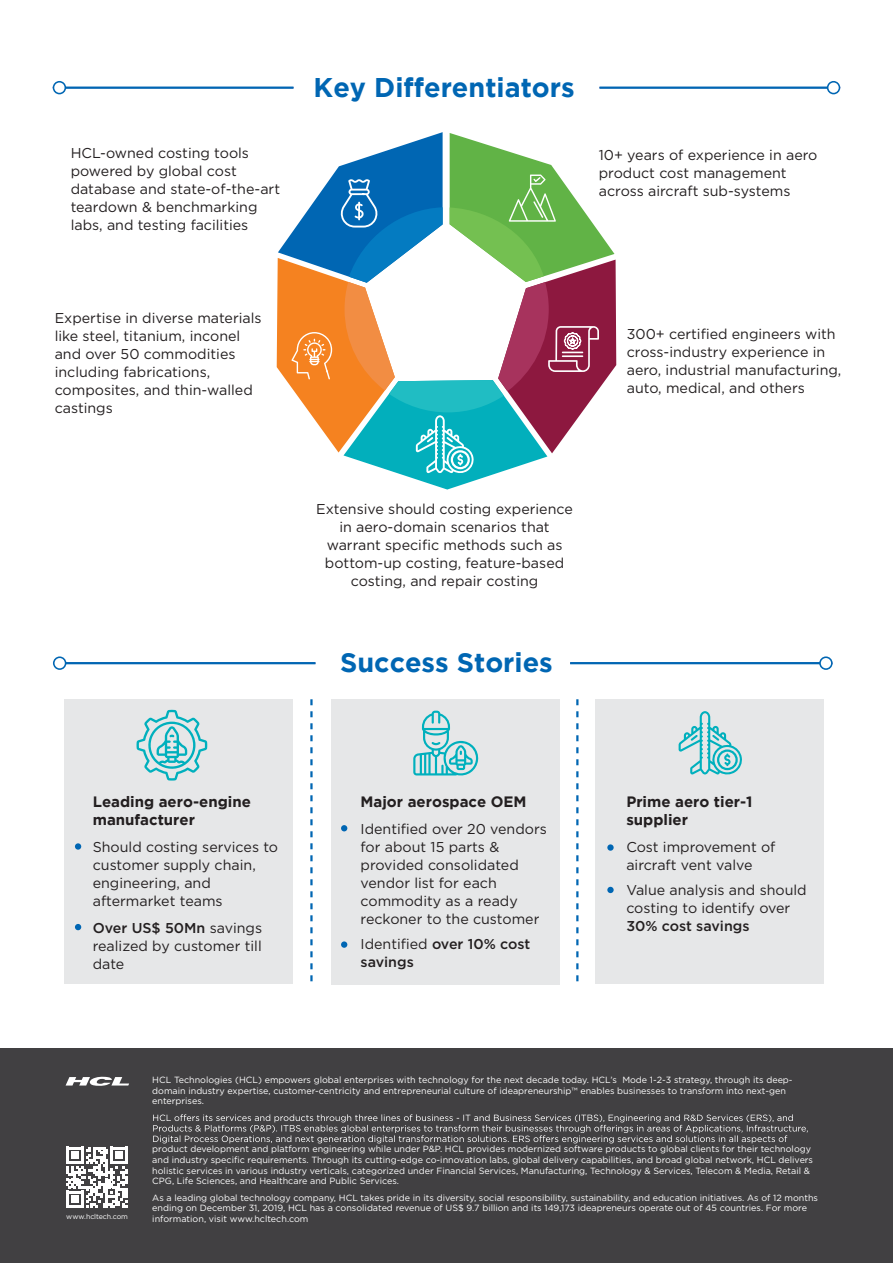
<style>
.page{position:relative;width:893px;height:1263px;background:#fff}
.page>*{position:absolute;margin:0;border:0;box-sizing:border-box;transform-origin:0 0}
.t1{font:700 27px "Gotham";color:#0066b3}
.t2{font:700 15px/18px "Gotham";color:#231f20}
.t3{font:14.25px/18px "Gotham";color:#231f20}
.t4{font:500 14.25px/18px "Gotham";color:#231f20}
.t5{font:9px/10.5px "Gotham";color:#fff}
.t6{font:7.05px "Gotham";letter-spacing:-.01em;color:#fff}
.s1{font-weight:500}
.s2{font-weight:400}
</style>
<div class="page">
<hr style="left:570px;top:662px;width:256px;height:2px;background:#0066b3">
<svg style="left:819px;top:656px;width:14px;height:14px"></svg>
<hr style="left:59px;top:662px;width:256px;height:2px;background:#0066b3">
<svg style="left:53px;top:656px;width:13px;height:14px"></svg>
<hr style="left:59px;top:87px;width:235px;height:2px;background:#0066b3">
<svg style="left:53px;top:81px;width:13px;height:13px"></svg>
<hr style="left:599px;top:87px;width:235px;height:2px;background:#0066b3">
<svg style="left:827px;top:81px;width:13px;height:13px"></svg>
<svg style="left:277px;top:132px;width:339px;height:357px"></svg>
<div style="left:64px;top:699px;width:229px;height:285px;background:#e6e7e8"></div>
<div style="left:331px;top:699px;width:229px;height:285px;background:#e6e7e8"></div>
<div style="left:595px;top:699px;width:229px;height:284px;background:#e6e7e8"></div>
<div style="left:0;top:1048px;width:893px;height:215px;background:#414042"></div>
<svg style="left:153px;top:1114px;width:655px;height:29px"></svg>
<svg style="left:66px;top:1147px;width:61px;height:61px"></svg>
<svg style="left:66px;top:1077px;width:63px;height:9px"></svg>
<svg style="left:310px;top:699px;width:3px;height:283px"></svg>
<svg style="left:576px;top:699px;width:2px;height:283px"></svg>
<svg style="left:679px;top:711px;width:63px;height:64px"></svg>
<div style="left:717px;top:749px;width:21px;height:21px;border:2px solid #00b0bd;border-radius:50%"></div>
<svg style="left:137px;top:710px;width:70px;height:70px"></svg>
<div style="left:75px;top:843px;width:6px;height:7px;background:#0066b3;border-radius:50%"></div>
<svg style="left:341px;top:825px;width:6px;height:6px"></svg>
<svg style="left:607px;top:844px;width:7px;height:7px"></svg>
<div style="left:607px;top:887px;width:7px;height:6px;background:#0066b3;border-radius:50%"></div>
<div style="left:341px;top:941px;width:6px;height:7px;background:#0066b3;border-radius:50%"></div>
<svg style="left:75px;top:924px;width:6px;height:6px"></svg>
<svg style="left:413px;top:711px;width:66px;height:65px"></svg>
<h3 class="t3" style="left:71px;top:143px;width:211px">HCL-owned costing tools powered by global cost database and state-of-the-art teardown &amp; benchmarking labs, and testing facilities</h3>
<h3 class="t3" style="left:55px;top:309px;width:208px">Expertise in diverse materials like steel, titanium, inconel and over 50 commodities including fabrications, composites, and thin-walled castings</h3>
<h1 class="t1" style="left:314px;top:71px;width:262px">Key Differentiators</h1>
<h3 class="t3" style="left:599px;top:146px;width:220px">10+ years of experience in aero product cost management across aircraft sub-systems</h3>
<h3 class="t3" style="left:316px;top:500px;width:258px;text-align:center">Extensive should costing experience in aero-domain scenarios that warrant specific methods such as bottom-up costing, feature-based costing, and repair costing</h3>
<h1 class="t1" style="left:340px;top:647px;width:214px">Success Stories</h1>
<h3 class="t3" style="left:627px;top:325px;width:216px">300+ certified engineers with cross-industry experience in aero, industrial manufacturing, auto, medical, and others</h3>
<h2 class="t2" style="left:93px;top:792px;width:160px">Leading aero-engine manufacturer</h2>
<h3 class="t3" style="left:93px;top:837px;width:187px">Should costing services to customer supply chain, engineering, and aftermarket teams</h3>
<h3 class="t3" style="left:93px;top:918px;width:171px;text-align:justify"><span class="s1">Over US$ 50Mn</span> savings realized by customer till date</h3>
<h2 class="t2" style="left:361px;top:792px;width:168px">Major aerospace OEM</h2>
<h3 class="t3" style="left:361px;top:819px;width:188px">Identified over 20 vendors for about 15 parts &amp; provided consolidated vendor list for each commodity as a ready reckoner to the customer</h3>
<h3 class="t4" style="left:361px;top:935px;width:171px"><span class="s2">Identified</span> over 10% cost savings</h3>
<h2 class="t2" style="left:626px;top:792px;width:128px">Prime aero tier-1 supplier</h2>
<h3 class="t3" style="left:626px;top:837px;width:151px">Cost improvement of aircraft vent valve</h3>
<h3 class="t3" style="left:626px;top:881px;width:182px">Value analysis and should costing to identify over</h3>
<h3 class="t4" style="left:626px;top:917px;width:125px">30% cost savings</h3>
<p class="t5" style="left:152px;top:1075px;width:642px">HCL Technologies (HCL) empowers global enterprises with technology for the next decade today. HCL’s Mode 1-2-3 strategy, through its deep&shy;domain industry expertise, customer-centricity and entrepreneurial culture of ideapreneurship™ enables businesses to transform into next-gen enterprises.</p>
<p class="t5" style="left:152px;top:1144px;width:662px">product development and platform engineering while under P&amp;P. HCL provides modernized software products to global clients for their technology and industry specific requirements. Through its cutting-edge co-innovation labs, global delivery capabilities, and broad global network, HCL delivers holistic services in various industry verticals, categorized under Financial Services, Manufacturing, Technology &amp; Services, Telecom &amp; Media, Retail &amp; CPG, Life Sciences, and Healthcare and Public Services.</p>
<p class="t5" style="left:152px;top:1192px;width:667px">As a leading global technology company, HCL takes pride in its diversity, social responsibility, sustainability, and education initiatives. As of 12 months ending on December 31, 2019, HCL has a consolidated revenue of US$ 9.7 billion and its 149,173 ideapreneurs operate out of 45 countries. For more</p>
<p class="t6" style="left:66px;top:1212px;width:63px">www.hcltech.com</p>
<p class="t5" style="left:152px;top:1213px;width:158px">information, visit www.hcltech.com</p>
</div>
